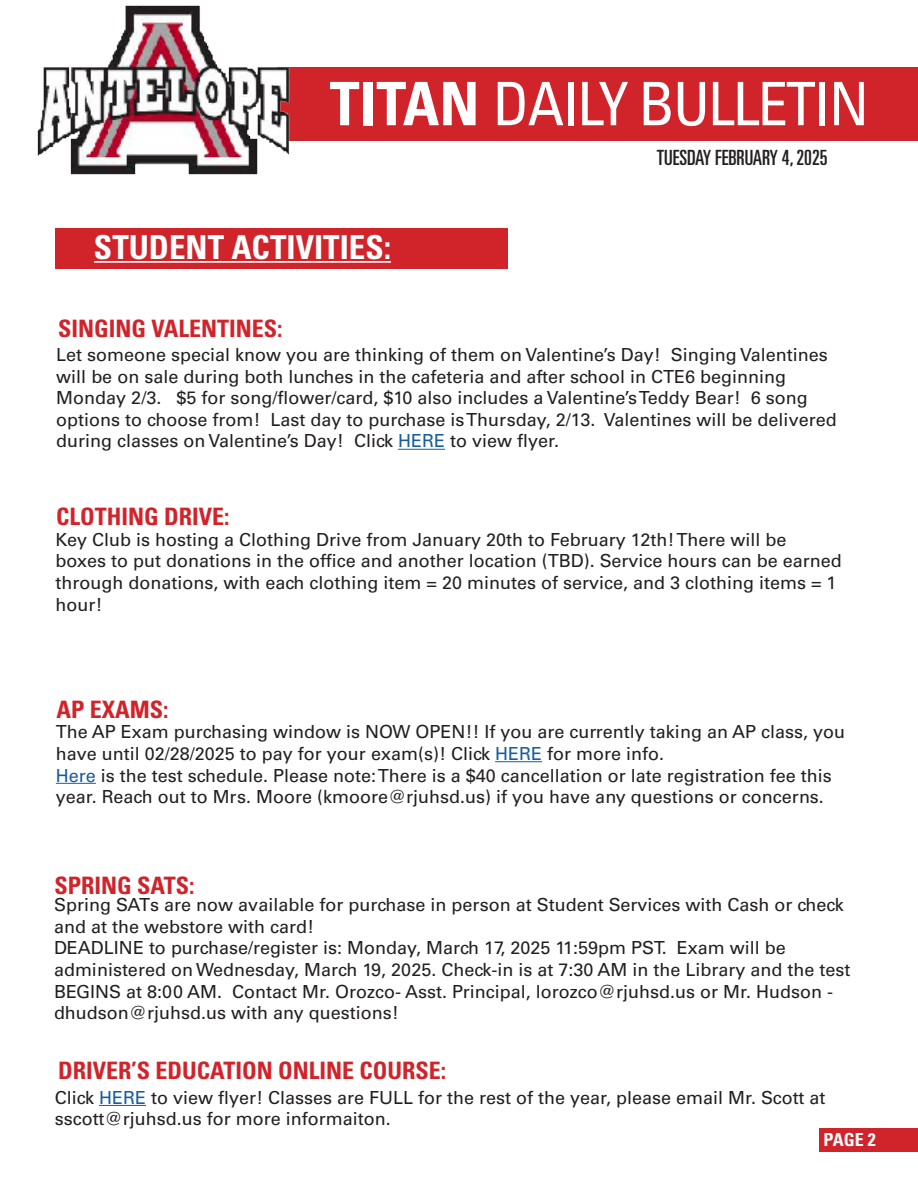
<style>
.page{position:relative;width:918px;height:1188px;background:#fff}
.page>*{position:absolute;margin:0;border:0;box-sizing:border-box;transform-origin:0 0}
.t1{font:condensed 60px "Univers LT Std";letter-spacing:-.03em;color:#fff}
.t2{font:700 condensed 33px "Univers LT Std";color:#fff}
.t3{font:700 condensed 24px "Univers LT Std";color:#d1232a}
.t4{font:ultra-condensed 21px "Univers LT Std";color:#231f20}
.t5{font:18px/21.6px "Univers LT Std";color:#231f20}
.t6{font:700 condensed 18px "Univers LT Std";color:#fff}
.s1{font-weight:700}
.s2{color:#175d9e}
</style>
<div class="page">
<div style="left:819px;top:1128px;width:99px;height:24px;background:#d1232a"></div>
<div style="left:277px;top:68px;width:641px;height:73px;background:#d1232a"></div>
<img style="left:37px;top:5px;width:263px;height:170px">
<div style="left:55px;top:228px;width:453px;height:40px;background:#d1232a"></div>
<hr style="left:94px;top:261px;width:297px;height:2px;background:#fff">
<hr style="left:495px;top:761px;width:47px;height:1px;background:#175d9e">
<hr style="left:56px;top:783px;width:40px;height:1px;background:#175d9e">
<hr style="left:99px;top:1105px;width:47px;height:1px;background:#175d9e">
<hr style="left:398px;top:449px;width:47px;height:1px;background:#175d9e">
<p class="t1" style="left:330px;top:66px;width:541px"><span class="s1">TITAN</span> DAILY BULLETIN</p>
<p class="t4" style="left:657px;top:145px;width:172px">TUESDAY FEBRUARY 4, 2025</p>
<p class="t2" style="left:94px;top:227px;width:299px">STUDENT ACTIVITIES:</p>
<p class="t3" style="left:58px;top:314px;width:226px">SINGING VALENTINES:</p>
<p class="t5" style="left:56px;top:344px;width:782px">Let someone special know you are thinking of them on Valentine’s Day! Singing Valentines will be on sale during both lunches in the cafeteria and after school in CTE6 beginning Monday 2/3. $5 for song/flower/card, $10 also includes a Valentine’s Teddy Bear! 6 song options to choose from! Last day to purchase is Thursday, 2/13. Valentines will be delivered during classes on Valentine’s Day! Click <span class="s2">HERE</span> to view flyer.</p>
<p class="t3" style="left:56px;top:502px;width:175px">CLOTHING DRIVE:</p>
<p class="t5" style="left:55px;top:529px;width:788px">Key Club is hosting a Clothing Drive from January 20th to February 12th! There will be<br>boxes to put donations in the office and another location (TBD). Service hours can be earned through donations, with each clothing item = 20 minutes of service, and 3 clothing items = 1 hour!</p>
<p class="t3" style="left:56px;top:695px;width:114px">AP EXAMS:</p>
<p class="t5" style="left:56px;top:721px;width:791px">The AP Exam purchasing window is NOW OPEN!! If you are currently taking an AP class, you have until 02/28/2025 to pay for your exam(s)! Click <span class="s2">HERE</span> for more info.</p>
<p class="t5" style="left:56px;top:764px;width:778px"><span class="s2">Here</span> is the test schedule. Please note: There is a $40 cancellation or late registration fee this year. Reach out to Mrs. Moore (kmoore@rjuhsd.us) if you have any questions or concerns.</p>
<p class="t3" style="left:55px;top:871px;width:141px">SPRING SATS:</p>
<p class="t5" style="left:54px;top:894px;width:791px">Spring SATs are now available for purchase in person at Student Services with Cash or check and at the webstore with card!</p>
<p class="t5" style="left:54px;top:937px;width:798px">DEADLINE to purchase/register is: Monday, March 17, 2025 11:59pm PST. Exam will be administered on Wednesday, March 19, 2025. Check-in is at 7:30 AM in the Library and the test BEGINS at 8:00 AM. Contact Mr. Orozco- Asst. Principal, lorozco@rjuhsd.us or Mr. Hudson - dhudson@rjuhsd.us with any questions!</p>
<p class="t3" style="left:58px;top:1056px;width:389px">DRIVER’S EDUCATION ONLINE COURSE:</p>
<p class="t5" style="left:55px;top:1087px;width:772px">Click <span class="s2">HERE</span> to view flyer! Classes are FULL for the rest of the year, please email Mr. Scott at sscott@rjuhsd.us for more informaiton.</p>
<p class="t6" style="left:824px;top:1129px;width:54px">PAGE 2</p>
</div>
